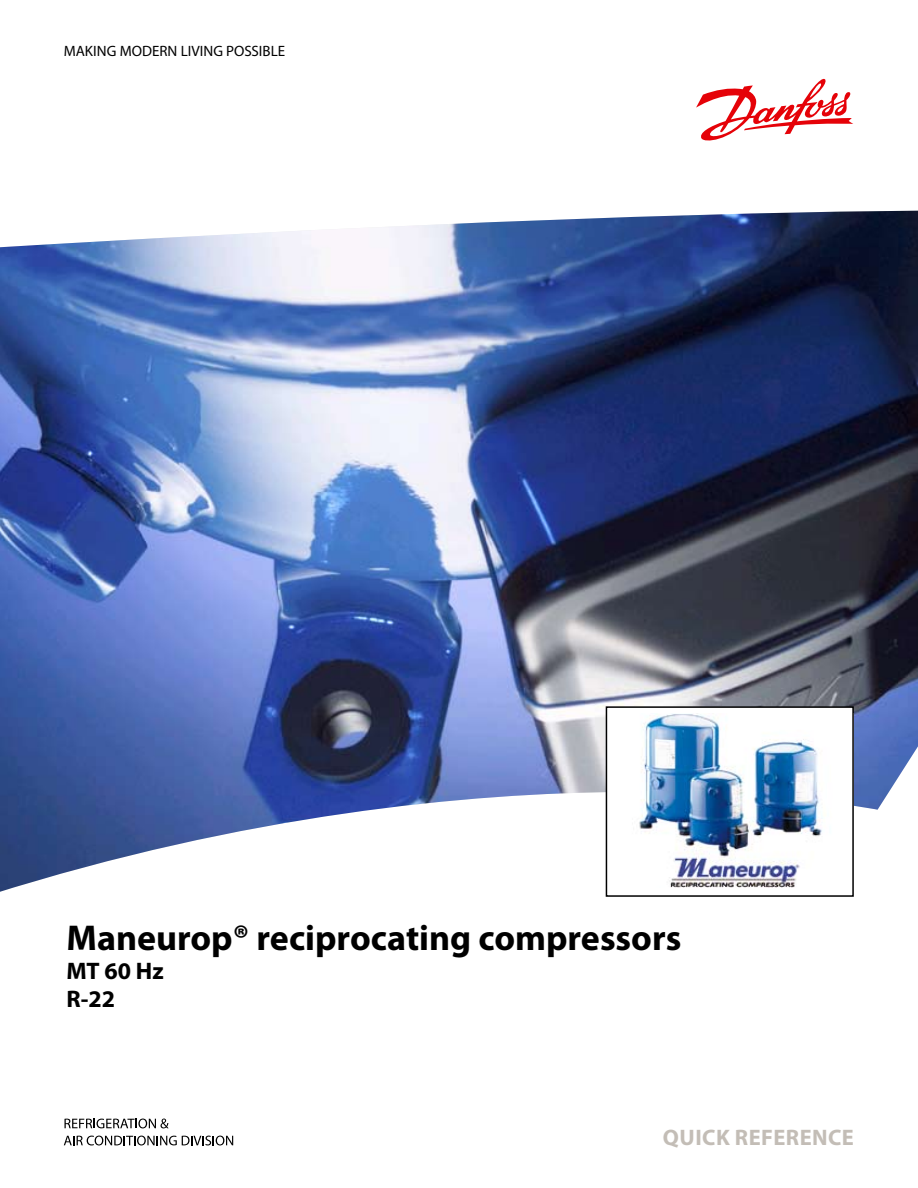
<style>
.page{position:relative;width:918px;height:1188px;background:#fff}
.page>*{position:absolute;margin:0;border:0;box-sizing:border-box;transform-origin:0 0}
.t1{font:700 36px "Myriad Pro";color:#000}
.t2{font:700 24px/28.8px "Myriad Pro";color:#000}
.t3{font:700 22.5px "Myriad Pro";letter-spacing:.02em;color:#c3bdb6}
.t4{font:15px "Myriad Pro";color:#000}
</style>
<div class="page">
<svg style="left:65px;top:1119px;width:104px;height:9px"></svg>
<svg style="left:64px;top:1136px;width:169px;height:9px"></svg>
<img style="left:0;top:210px;width:918px;height:685px">
<div style="left:606px;top:707px;width:247px;height:189px;background:#fff"></div>
<img style="left:639px;top:714px;width:183px;height:174px">
<div style="left:606px;top:706px;width:248px;height:191px;border:2px solid #000"></div>
<svg style="left:696px;top:78px;width:157px;height:63px"></svg>
<p class="t4" style="left:64px;top:42px;width:223px">MAKING MODERN LIVING POSSIBLE</p>
<p class="t1" style="left:66px;top:914px;width:616px">Maneurop® reciprocating compressors</p>
<p class="t2" style="left:66px;top:955px;width:99px">MT 60 Hz<br>R-22</p>
<p class="t3" style="left:663px;top:1123px;width:193px">QUICK REFERENCE</p>
</div>
